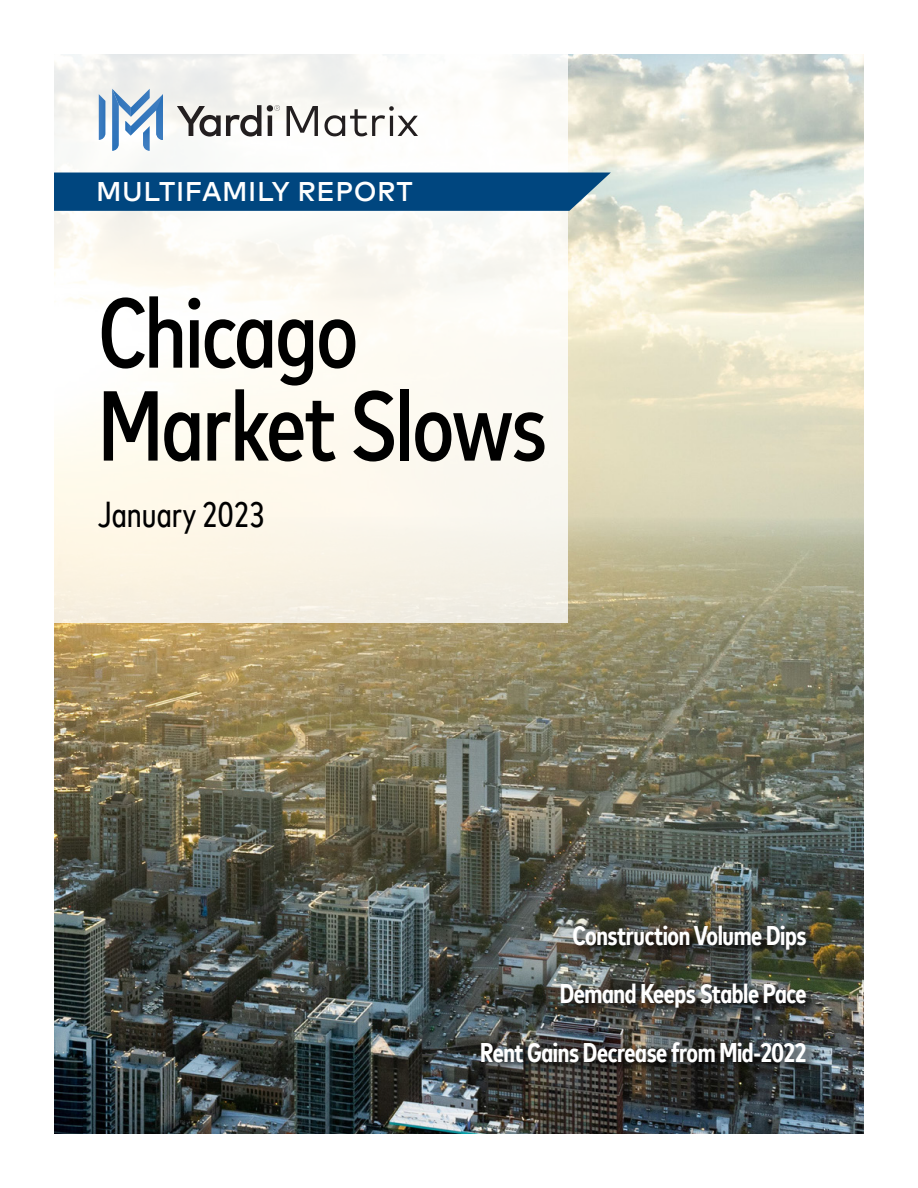
<style>
.page{position:relative;width:918px;height:1188px;background:#fff}
.page>*{position:absolute;margin:0;border:0;box-sizing:border-box;transform-origin:0 0}
.t1{font:500 condensed 99px/93px "Mark Offc Pro";letter-spacing:-.02em;color:#000}
.t2{font:condensed 36px "Mark Offc Pro";color:#000}
.t3{font:700 condensed 27px/58.5px "Mark Offc Pro";letter-spacing:-.015em;color:#fff;text-align:right}
.t4{font:500 27px "Mark Offc Pro";letter-spacing:.02em;color:#fff}
</style>
<div class="page">
<img style="left:54px;top:54px;width:810px;height:1080px">
<div style="left:54px;top:54px;width:513px;height:569px;background:linear-gradient(to bottom,#fafbfb,#fbf6e8)"></div>
<div style="left:54px;top:173px;width:557px;height:38px;background:#00467f"></div>
<img style="left:478px;top:923px;width:341px;height:152px">
<svg style="left:177px;top:105px;width:84px;height:32px"></svg>
<svg style="left:267px;top:105px;width:13px;height:31px"></svg>
<svg style="left:287px;top:106px;width:31px;height:30px"></svg>
<svg style="left:324px;top:106px;width:94px;height:30px"></svg>
<svg style="left:99px;top:94px;width:6px;height:46px"></svg>
<svg style="left:112px;top:89px;width:51px;height:62px"></svg>
<p class="t4" style="left:96px;top:171px;width:318px">MULTIFAMILY REPORT</p>
<h1 class="t1" style="left:98px;top:279px;width:451px">Chicago<br>Market Slows</h1>
<h2 class="t2" style="left:98px;top:489px;width:169px">January 2023</h2>
<p class="t3" style="left:480px;top:904px;width:328px">Construction Volume Dips<br>Demand Keeps Stable Pace<br>Rent Gains Decrease from Mid-2022</p>
</div>
